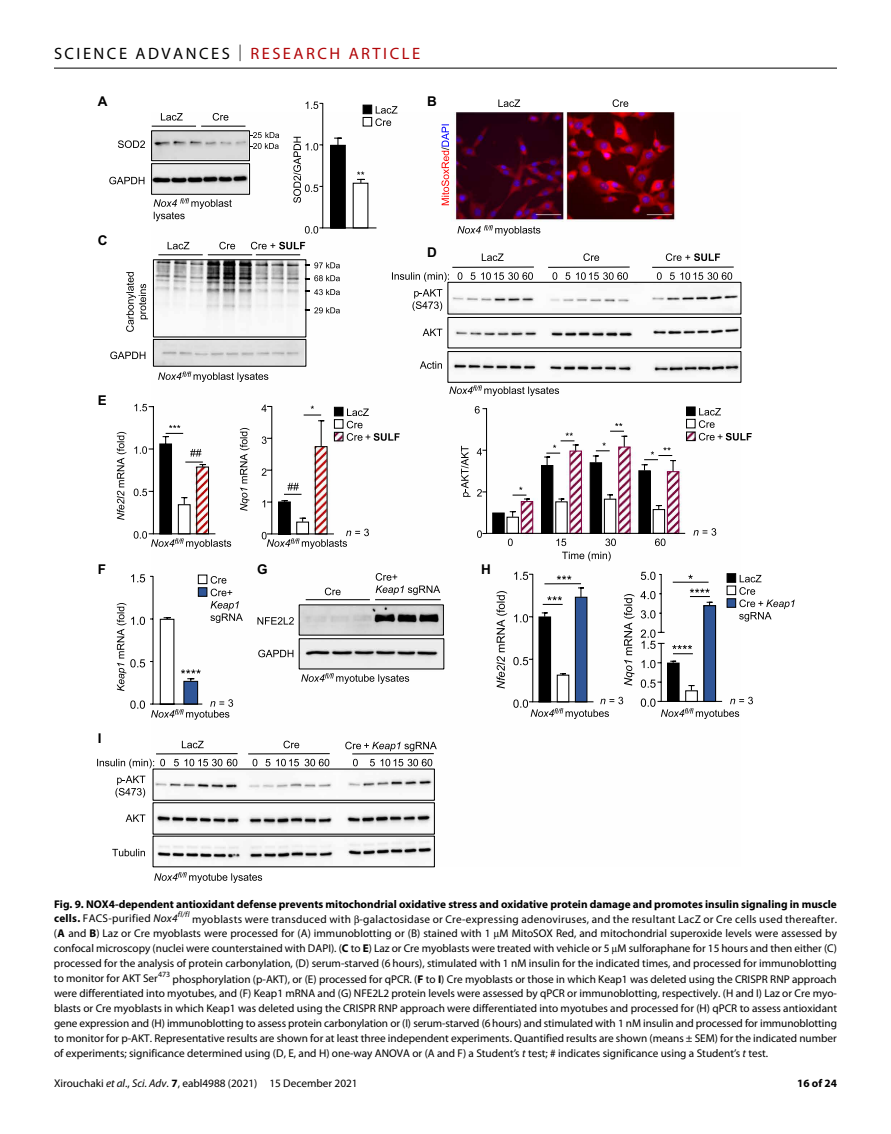
<style>
.page{position:relative;width:891px;height:1134px;background:#fff}
.page>*{position:absolute;margin:0;border:0;box-sizing:border-box;transform-origin:0 0}
.t1{font:16.5px "Myriad Pro";letter-spacing:.15em;color:#000}
.t2{font:700 13.5px "Arial";color:#000}
.t3{font:11.25px/15px "Myriad Pro";color:#000;text-align:justify}
.t4{font:700 11.25px "Myriad Pro";color:#000}
.s1{font-weight:300}
.s2{color:#b10508}
.s3{font-weight:700}
.s4{font-style:italic}
</style>
<div class="page">
<hr style="left:54px;top:68px;width:783px;height:1px;background:#000">
<img style="left:158px;top:113px;width:576px;height:574px">
<svg style="left:498px;top:99px;width:22px;height:8px"></svg>
<svg style="left:613px;top:99px;width:15px;height:8px"></svg>
<svg style="left:251px;top:242px;width:54px;height:7px"></svg>
<hr style="left:158px;top:254px;width:45px;height:1px;background:#000">
<svg style="left:168px;top:242px;width:21px;height:7px"></svg>
<svg style="left:219px;top:242px;width:16px;height:7px"></svg>
<svg style="left:562px;top:552px;width:49px;height:9px"></svg>
<svg style="left:693px;top:528px;width:23px;height:8px"></svg>
<hr style="left:486px;top:408px;width:1px;height:126px;background:#000">
<svg style="left:477px;top:423px;width:209px;height:123px"></svg>
<div style="left:686px;top:406px;width:10px;height:10px;background:#000;border:1px solid #000"></div>
<div style="left:687px;top:419px;width:8px;height:9px;background:#fff"></div>
<div style="left:686px;top:419px;width:10px;height:9px;border:1px solid #000"></div>
<svg style="left:699px;top:408px;width:53px;height:33px"></svg>
<div style="left:686px;top:432px;width:10px;height:9px;border:1px solid #000"></div>
<svg style="left:461px;top:446px;width:10px;height:51px"></svg>
<svg style="left:442px;top:124px;width:7px;height:81px"></svg>
<hr style="left:208px;top:254px;width:44px;height:1px;background:#000">
<hr style="left:256px;top:254px;width:44px;height:1px;background:#000">
<svg style="left:475px;top:406px;width:12px;height:8px"></svg>
<svg style="left:392px;top:272px;width:350px;height:124px"></svg>
<svg style="left:666px;top:253px;width:54px;height:8px"></svg>
<svg style="left:482px;top:254px;width:22px;height:7px"></svg>
<svg style="left:583px;top:253px;width:16px;height:8px"></svg>
<hr style="left:452px;top:267px;width:82px;height:1px;background:#000">
<hr style="left:548px;top:267px;width:82px;height:1px;background:#000">
<hr style="left:652px;top:267px;width:82px;height:1px;background:#000">
<svg style="left:117px;top:432px;width:9px;height:88px"></svg>
<svg style="left:240px;top:428px;width:10px;height:83px"></svg>
<svg style="left:134px;top:404px;width:97px;height:145px"></svg>
<svg style="left:110px;top:259px;width:230px;height:123px"></svg>
<svg style="left:109px;top:177px;width:35px;height:7px"></svg>
<svg style="left:118px;top:140px;width:27px;height:8px"></svg>
<svg style="left:261px;top:405px;width:139px;height:144px"></svg>
<div style="left:334px;top:432px;width:10px;height:9px;border:1px solid #000"></div>
<svg style="left:497px;top:591px;width:10px;height:98px"></svg>
<svg style="left:97px;top:759px;width:55px;height:9px"></svg>
<svg style="left:115px;top:776px;width:30px;height:22px"></svg>
<svg style="left:126px;top:814px;width:19px;height:8px"></svg>
<svg style="left:112px;top:849px;width:33px;height:7px"></svg>
<svg style="left:154px;top:872px;width:108px;height:11px"></svg>
<svg style="left:152px;top:604px;width:292px;height:264px"></svg>
<svg style="left:257px;top:617px;width:37px;height:8px"></svg>
<svg style="left:258px;top:650px;width:35px;height:7px"></svg>
<svg style="left:376px;top:573px;width:64px;height:22px"></svg>
<svg style="left:325px;top:588px;width:16px;height:7px"></svg>
<hr style="left:306px;top:599px;width:64px;height:1px;background:#000">
<hr style="left:375px;top:599px;width:66px;height:1px;background:#000">
<div style="left:299px;top:638px;width:145px;height:31px;border:1px solid #000"></div>
<svg style="left:301px;top:673px;width:108px;height:11px"></svg>
<svg style="left:117px;top:574px;width:126px;height:146px"></svg>
<svg style="left:513px;top:572px;width:282px;height:147px"></svg>
<svg style="left:151px;top:101px;width:246px;height:133px"></svg>
<svg style="left:457px;top:225px;width:83px;height:11px"></svg>
<h1 class="t1" style="left:54px;top:40px;width:368px">SCIENCE ADVANCES <span class="s1">|</span> <span class="s2">RESEARCH ARTICLE</span></h1>
<p class="t2" style="left:98px;top:93px;width:11px">A</p>
<p class="t2" style="left:427px;top:93px;width:11px">B</p>
<p class="t2" style="left:98px;top:232px;width:11px">C</p>
<p class="t2" style="left:98px;top:391px;width:11px">E</p>
<p class="t2" style="left:98px;top:560px;width:10px">F</p>
<p class="t2" style="left:98px;top:730px;width:5px">I</p>
<p class="t2" style="left:427px;top:243px;width:11px">D</p>
<p class="t2" style="left:257px;top:560px;width:12px">G</p>
<p class="t2" style="left:481px;top:560px;width:11px">H</p>
<p class="t3" style="left:54px;top:896px;width:785px"><span class="s3">Fig. 9. NOX4-dependent antioxidant defense prevents mitochondrial oxidative stress and oxidative protein damage and promotes insulin signaling in muscle cells.</span> FACS-purified <span class="s4">Nox4</span><sup>fl/fl</sup> myoblasts were transduced with -galactosidase or Cre-expressing adenoviruses, and the resultant LacZ or Cre cells used thereafter. (<span class="s3">A</span> and <span class="s3">B</span>) Laz or Cre myoblasts were processed for (A) immunoblotting or (B) stained with 1 M MitoSOX Red, and mitochondrial superoxide levels were assessed by confocal microscopy (nuclei were counterstained with DAPI). (<span class="s3">C</span> to <span class="s3">E</span>) Laz or Cre myoblasts were treated with vehicle or 5 M sulforaphane for 15 hours and then either (C) processed for the analysis of protein carbonylation, (D) serum-starved (6 hours), stimulated with 1 nM insulin for the indicated times, and processed for immunoblotting to monitor for AKT Ser<sup>473</sup> phosphorylation (p-AKT), or (E) processed for qPCR. (<span class="s3">F</span> to <span class="s3">I</span>) Cre myoblasts or those in which Keap1 was deleted using the CRISPR RNP approach were differentiated into myotubes, and (F) Keap1 mRNA and (G) NFE2L2 protein levels were assessed by qPCR or immunoblotting, respectively. (H and I) Laz or Cre myo&shy;blasts or Cre myoblasts in which Keap1 was deleted using the CRISPR RNP approach were differentiated into myotubes and processed for (H) qPCR to assess antioxidant gene expression and (H) immunoblotting to assess protein carbonylation or (I) serum-starved (6 hours) and stimulated with 1 nM insulin and processed for immunoblotting to monitor for p-AKT. Representative results are shown for at least three independent experiments. Quantified results are shown (means ± SEM) for the indicated number of experiments; significance determined using (D, E, and H) one-way ANOVA or (A and F) a Student’s <span class="s4">t</span> test; # indicates significance using a Student’s <span class="s4">t</span> test.</p>
<p class="t3" style="left:54px;top:1076px;width:305px">Xirouchaki <span class="s4">et al</span>., <span class="s4">Sci. Adv.</span> <span class="s3">7</span>, eabl4988 (2021) 15 December 2021</p>
<p class="t4" style="left:797px;top:1074px;width:41px">16 of 24</p>
</div>
